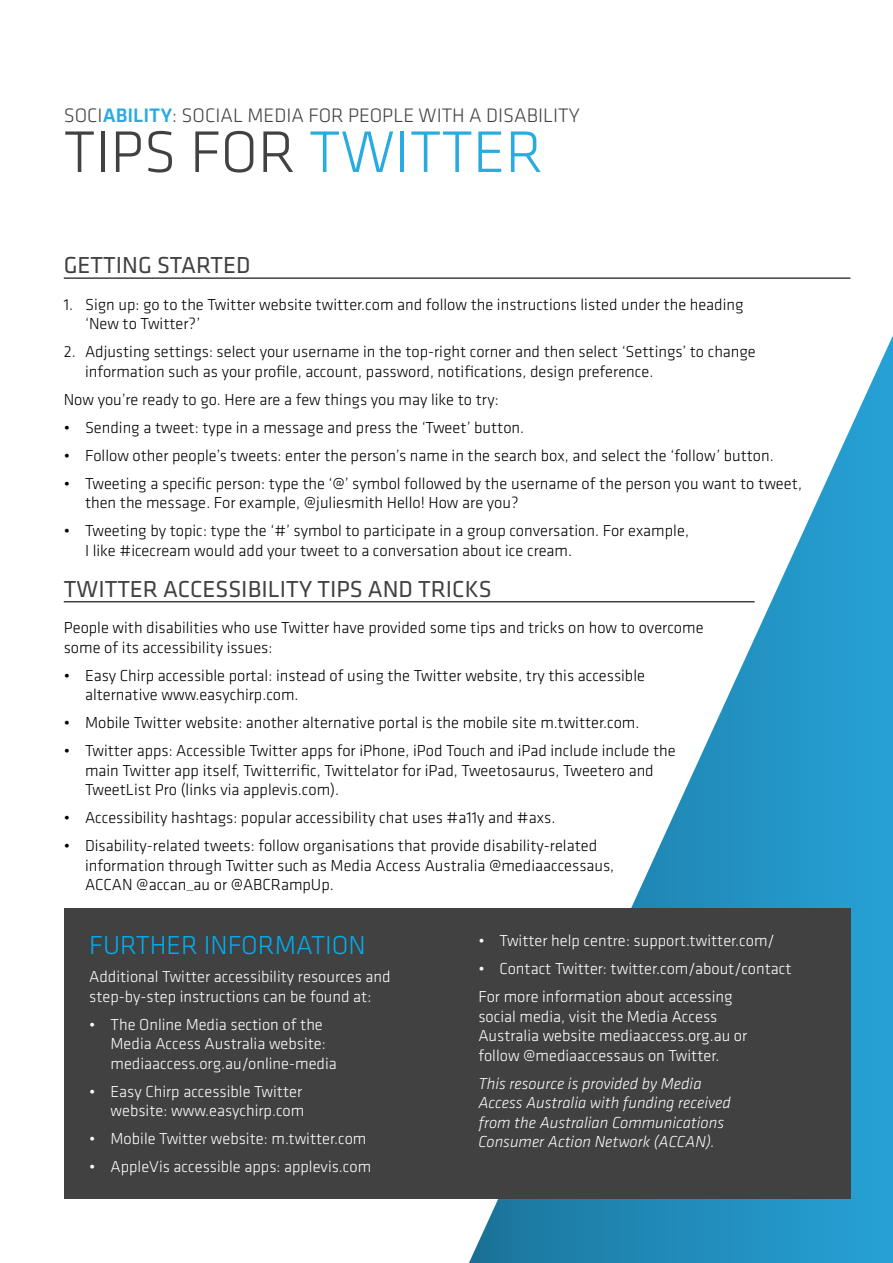
<style>
.page{position:relative;width:893px;height:1263px;background:#fff}
.page>*{position:absolute;margin:0;border:0;box-sizing:border-box;transform-origin:0 0}
.t1{font:300 60.75px "Klavika";color:#414142}
.t2{font:300 27px "Klavika";color:#00aeef}
.t3{font:24px "Klavika";color:#414142}
.t4{font:300 20.25px "Klavika";color:#414142}
.t5{font:300 16.5px/19.5px "Klavika";color:#000}
.t6{font:300 16.5px/19.5px "Klavika";color:#fff}
.t7{font:italic 300 16.5px/19.5px "Klavika";color:#fff}
.s1{font-weight:500;color:#29abe2}
.s2{color:#29abe2}
</style>
<div class="page">
<svg style="left:459px;top:277px;width:434px;height:986px"></svg>
<hr style="left:64px;top:277px;width:786px;height:2px;background:#414142">
<hr style="left:64px;top:601px;width:691px;height:1px;background:#414142">
<div style="left:64px;top:908px;width:786px;height:291px;background:#414142"></div>
<p class="t4" style="left:64px;top:104px;width:517px">Soci<span class="s1">ability</span>: social media for people with a disability</p>
<h1 class="t1" style="left:64px;top:119px;width:481px">Tips for <span class="s2">Twitter</span></h1>
<h3 class="t3" style="left:64px;top:252px;width:188px">GETTING STARTED</h3>
<p class="t5" style="left:85px;top:295px;width:660px;text-indent:-21px">1. Sign up: go to the Twitter website twitter.com and follow the instructions listed under the heading ‘New to Twitter?’</p>
<p class="t5" style="left:85px;top:342px;width:672px;text-indent:-21px">2. Adjusting settings: select your username in the top-right corner and then select ‘Settings’ to change information such as your profile, account, password, notifications, design preference.</p>
<p class="t5" style="left:64px;top:390px;width:436px">Now you’re ready to go. H ere are a few things you may like to try:</p>
<p class="t5" style="left:64px;top:418px;width:462px">• Sending a tweet: type in a message and press the ‘Tweet’ button.</p>
<p class="t5" style="left:64px;top:446px;width:711px">• Follow other people’s tweets: enter the person’s name in the search box, and select the ‘follow’ button.</p>
<p class="t5" style="left:85px;top:474px;width:719px;text-indent:-21px">• Tweeting a specific person: type the ‘@’ symbol followed by the username of the person you want to tweet, then the message. For example, @juliesmith Hello! How are you?</p>
<p class="t5" style="left:85px;top:521px;width:605px;text-indent:-21px">• Tweeting by topic: type the ‘#’ symbol to participate in a group conversation. For example,<br>I like #icecream would add your tweet to a conversation about ice cream.</p>
<h3 class="t3" style="left:64px;top:576px;width:429px">TWITTER ACCESSIBILITY TIPS AND TRICKS</h3>
<p class="t5" style="left:64px;top:618px;width:641px">People with disabilities who use Twitter have provided some tips and tricks on how to overcome some of its accessibility issues:</p>
<p class="t5" style="left:85px;top:666px;width:561px;text-indent:-21px">• Easy Chirp accessible portal: instead of using the Twitter website, try this accessible alternative www.easychirp.com.</p>
<p class="t5" style="left:64px;top:713px;width:577px">• Mobile Twitter website: another alternative portal is the mobile site m.twitter.com.</p>
<p class="t5" style="left:85px;top:741px;width:592px;text-indent:-21px">• Twitter apps: Accessible Twitter apps for iPhone, iPod Touch and iPad include include the main Twitter app itself, Twitterrific, Twittelator for iPad, Tweetosaurus, Tweetero and<br>TweetList Pro (links via applevis.com).</p>
<p class="t5" style="left:64px;top:808px;width:493px">• Accessibility hashtags: popular accessibility chat uses #a11y and #axs.</p>
<p class="t5" style="left:85px;top:836px;width:531px;text-indent:-21px">• Disability-related tweets: follow organisations that provide disability-related information through Twitter such as Media Access Australia @mediaaccessaus,<br>ACCAN @accan_au or @ABCRampUp.</p>
<h2 class="t2" style="left:89px;top:930px;width:278px">FURTHER INFORMATION</h2>
<p class="t6" style="left:89px;top:967px;width:303px">Additional Twitter accessibility resources and step-by-step instructions can be found at:</p>
<p class="t6" style="left:111px;top:1015px;width:228px;text-indent:-21px">• The Online Media section of the<br>Media Access Australia website: mediaaccess.org.au/online-media</p>
<p class="t6" style="left:89px;top:1082px;width:217px;text-align:right">• Easy Chirp accessible Twitter website: www.easychirp.com</p>
<p class="t6" style="left:89px;top:1129px;width:279px">• Mobile Twitter website: m.twitter.com</p>
<p class="t6" style="left:89px;top:1157px;width:283px">• AppleVis accessible apps: applevis.com</p>
<p class="t6" style="left:478px;top:931px;width:298px">• Twitter help centre: support.twitter.com/</p>
<p class="t6" style="left:478px;top:955px;width:315px;line-height:28px">• Contact Twitter: twitter.com/about/contact<br>For more information about accessing</p>
<p class="t6" style="left:478px;top:1007px;width:270px">social media, visit the Media Access<br>Australia website mediaaccess.org.au or follow @mediaaccessaus on Twitter.</p>
<p class="t7" style="left:478px;top:1074px;width:254px">This resource is provided by Media Access Australia with funding received from the Australian Communications Consumer Action Network (ACCAN).</p>
</div>
